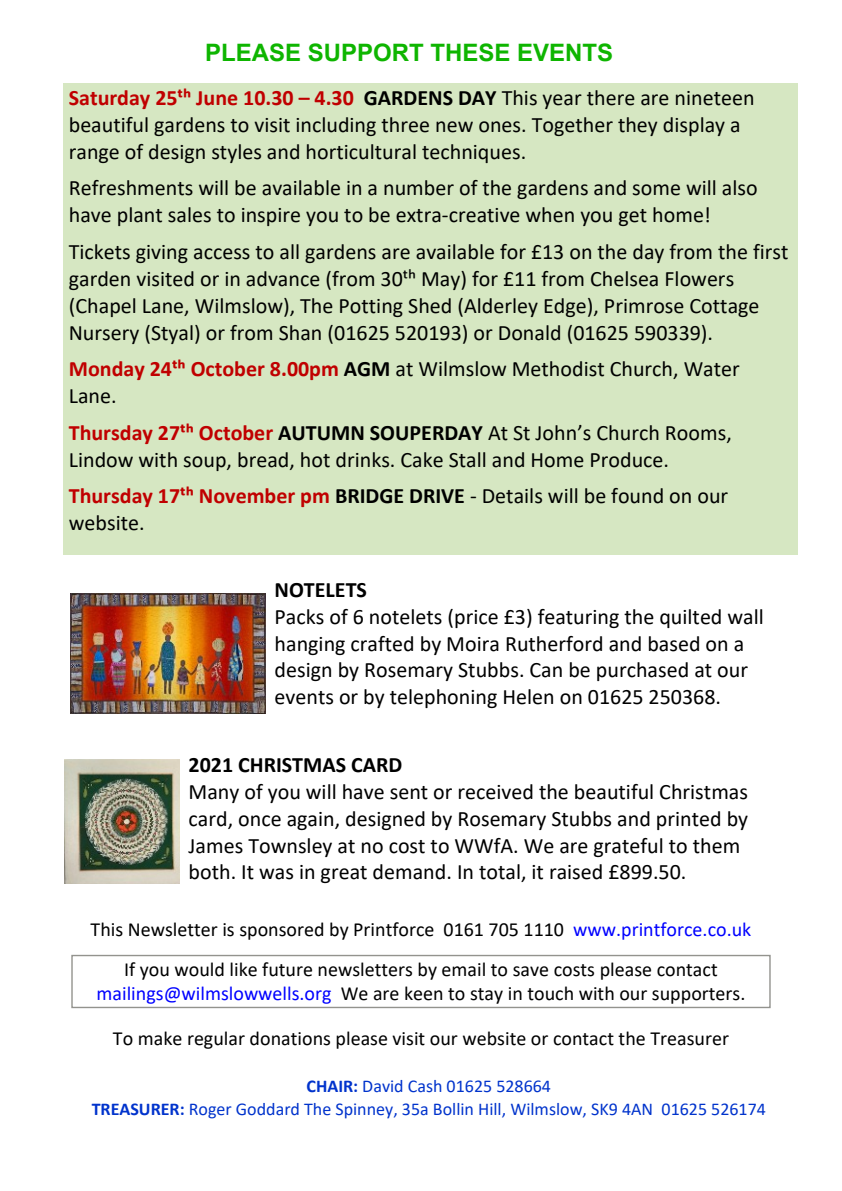
<style>
.page{position:relative;width:842px;height:1191px;background:#fff}
.page>*{position:absolute;margin:0;border:0;box-sizing:border-box;transform-origin:0 0}
.t1{font:700 24px "Arial";color:#0eb500}
.t2{font:22px/26.8px "Calibri";color:#000}
.t3{font:700 22px "Calibri";color:#000}
.t4{font:20px/24.4px "Calibri";color:#000;text-align:center}
.t5{font:18px/23px "Calibri";color:#03c;text-align:center}
.s1{font-weight:700;color:#c00000}
.s2{font-weight:700}
.s3{color:#00f}
</style>
<div class="page">
<div style="left:63px;top:83px;width:734px;height:472px;background:#d6e7c2"></div>
<div style="left:71px;top:954px;width:700px;height:54px;border:1px solid #93938e"></div>
<img style="left:65px;top:760px;width:115px;height:123px">
<img style="left:70px;top:593px;width:196px;height:121px">
<p class="t1" style="left:205px;top:43px;width:410px">PLEASE SUPPORT THESE EVENTS</p>
<p class="t2" style="left:69px;top:86px;width:687px"><span class="s1">Saturday 25th June 10.30 – 4.30</span> <span class="s2">GARDENS DAY</span> This year there are nineteen beautiful gardens to visit including three new ones. Together they display a range of design styles and horticultural techniques.</p>
<p class="t2" style="left:69px;top:177px;width:690px">Refreshments will be available in a number of the gardens and some will also have plant sales to inspire you to be extra-creative when you get home!</p>
<p class="t2" style="left:69px;top:240px;width:721px">Tickets giving access to all gardens are available for £13 on the day from the first garden visited or in advance (from 30th May) for £11 from Chelsea Flowers (Chapel Lane, Wilmslow), The Potting Shed (Alderley Edge), Primrose Cottage Nursery (Styal) or from Shan (01625 520193) or Donald (01625 590339).</p>
<p class="t2" style="left:69px;top:357px;width:673px"><span class="s1">Monday 24th October 8.00pm</span> <span class="s2">AGM</span> at Wilmslow Methodist Church, Water<br>Lane.</p>
<p class="t2" style="left:69px;top:421px;width:664px"><span class="s1">Thursday 27th October</span> <span class="s2">AUTUMN SOUPERDAY</span> At St John’s Church Rooms,<br>Lindow with soup, bread, hot drinks. Cake Stall and Home Produce.</p>
<p class="t2" style="left:69px;top:484px;width:661px"><span class="s1">Thursday 17th November pm</span> <span class="s2">BRIDGE DRIVE</span> - Details will be found on our website.</p>
<p class="t3" style="left:275px;top:580px;width:94px">NOTELETS</p>
<p class="t2" style="left:275px;top:605px;width:491px">Packs of 6 notelets (price £3) featuring the quilted wall hanging crafted by Moira Rutherford and based on a design by Rosemary Stubbs. Can be purchased at our events or by telephoning Helen on 01625 250368.</p>
<p class="t3" style="left:189px;top:755px;width:215px">2021 CHRISTMAS CARD</p>
<p class="t2" style="left:189px;top:780px;width:561px">Many of you will have sent or received the beautiful Christmas card, once again, designed by Rosemary Stubbs and printed by James Townsley at no cost to WWfA. We are grateful to them both. It was in great demand. In total, it raised £899.50.</p>
<p class="t4" style="left:91px;top:918px;width:662px">This Newsletter is sponsored by Printforce 0161 705 1110 <span class="s3">www.printforce.co.uk</span></p>
<p class="t4" style="left:96px;top:958px;width:650px">If you would like future newsletters by email to save costs please contact <span class="s3">mailings@wilmslowwells.org</span> We are keen to stay in touch with our supporters.</p>
<p class="t4" style="left:113px;top:1027px;width:617px">To make regular donations please visit our website or contact the Treasurer</p>
<p class="t5" style="left:92px;top:1076px;width:676px"><span class="s2">CHAIR:</span> David Cash 01625 528664<br><span class="s2">TREASURER:</span> Roger Goddard The Spinney, 35a Bollin Hill, Wilmslow, SK9 4AN 01625 526174</p>
</div>
